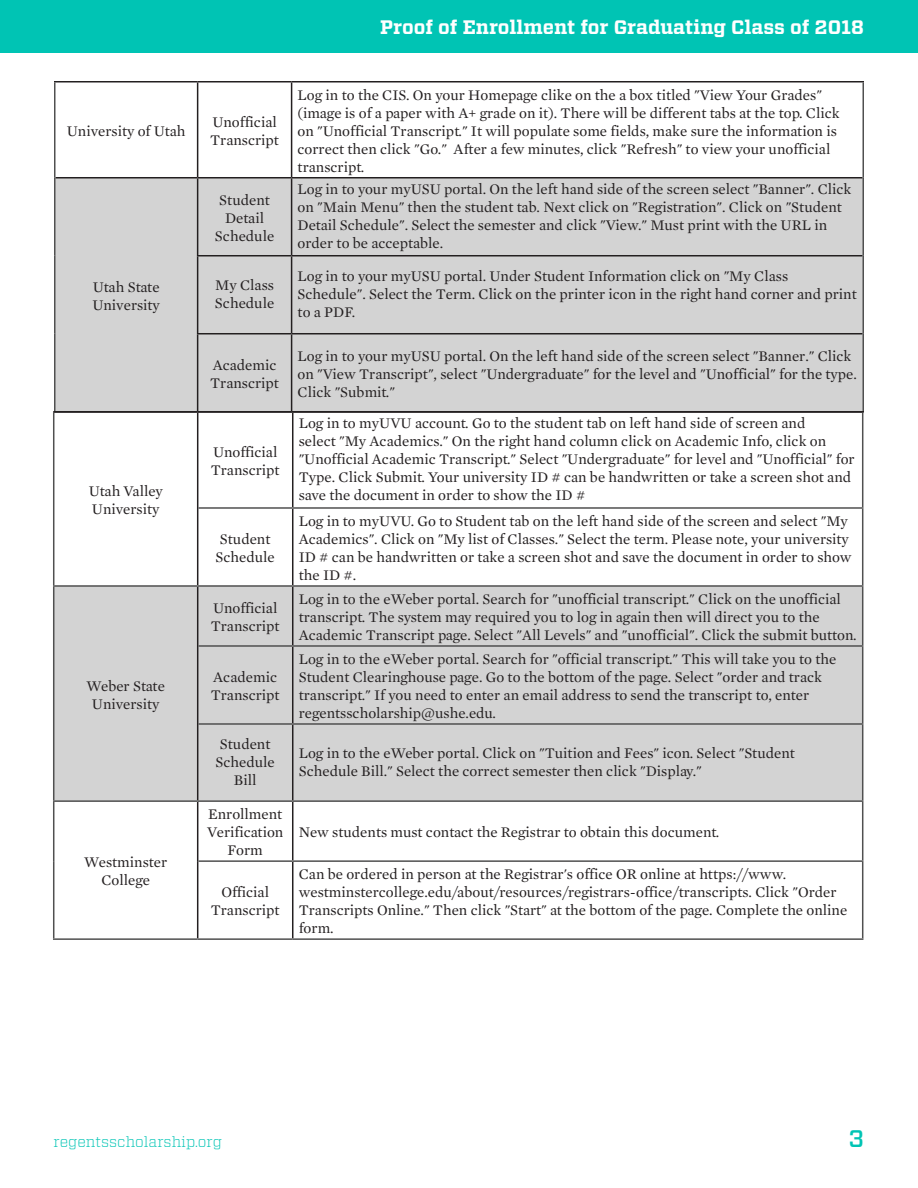
<style>
.page{position:relative;width:918px;height:1188px;background:#fff}
.page>*{position:absolute;margin:0;border:0;box-sizing:border-box;transform-origin:0 0}
.t1{font:500 24px "Vitesse";color:#00c4b4}
.t2{font:700 19.5px "Vitesse";color:#fff}
.t3{font:300 18px "Vitesse";color:#fff}
.t4{font:15px/18px "Mercury Text G1 Roman";color:#231f20}
.t5{font:300 15px "Vitesse";color:#00c4b4}
</style>
<div class="page">
<div style="left:0;top:0;width:918px;height:53px;background:#00c4b4"></div>
<div style="left:56px;top:178px;width:806px;height:233px;background:#d3d3d3"></div>
<hr style="left:54px;top:81px;width:144px;height:1px;background:#231f20">
<hr style="left:198px;top:81px;width:94px;height:1px;background:#231f20">
<hr style="left:197px;top:82px;width:1px;height:95px;background:#231f20">
<hr style="left:292px;top:81px;width:572px;height:1px;background:#231f20">
<hr style="left:291px;top:82px;width:1px;height:95px;background:#231f20">
<hr style="left:56px;top:177px;width:142px;height:1px;background:#231f20">
<hr style="left:198px;top:177px;width:94px;height:1px;background:#231f20">
<hr style="left:197px;top:178px;width:1px;height:77px;background:#231f20">
<hr style="left:292px;top:177px;width:570px;height:1px;background:#231f20">
<hr style="left:291px;top:178px;width:1px;height:77px;background:#231f20">
<hr style="left:197px;top:255px;width:95px;height:1px;background:#231f20">
<hr style="left:197px;top:256px;width:1px;height:77px;background:#231f20">
<hr style="left:292px;top:255px;width:570px;height:1px;background:#231f20">
<hr style="left:291px;top:256px;width:1px;height:77px;background:#231f20">
<hr style="left:197px;top:333px;width:95px;height:1px;background:#231f20">
<hr style="left:197px;top:334px;width:1px;height:77px;background:#231f20">
<hr style="left:292px;top:333px;width:570px;height:1px;background:#231f20">
<hr style="left:291px;top:334px;width:1px;height:77px;background:#231f20">
<hr style="left:292px;top:411px;width:572px;height:1px;background:#231f20">
<hr style="left:54px;top:82px;width:2px;height:96px;background:#505050">
<hr style="left:862px;top:82px;width:2px;height:96px;background:#505050">
<hr style="left:54px;top:178px;width:2px;height:78px;background:#505050">
<hr style="left:862px;top:178px;width:2px;height:78px;background:#505050">
<hr style="left:54px;top:256px;width:2px;height:78px;background:#505050">
<hr style="left:862px;top:256px;width:2px;height:78px;background:#505050">
<hr style="left:54px;top:334px;width:2px;height:77px;background:#505050">
<hr style="left:862px;top:334px;width:2px;height:77px;background:#505050">
<div style="left:54px;top:587px;width:808px;height:213px;background:#d3d3d3"></div>
<hr style="left:53px;top:411px;width:145px;height:2px;background:#231f20">
<hr style="left:198px;top:411px;width:95px;height:2px;background:#231f20">
<hr style="left:197px;top:413px;width:1px;height:95px;background:#231f20">
<hr style="left:293px;top:411px;width:570px;height:2px;background:#231f20">
<hr style="left:292px;top:413px;width:1px;height:94px;background:#231f20">
<hr style="left:197px;top:508px;width:1px;height:77px;background:#231f20">
<hr style="left:292px;top:509px;width:1px;height:76px;background:#231f20">
<hr style="left:197px;top:587px;width:1px;height:59px;background:#231f20">
<hr style="left:292px;top:587px;width:1px;height:58px;background:#231f20">
<hr style="left:197px;top:646px;width:1px;height:78px;background:#231f20">
<hr style="left:292px;top:647px;width:1px;height:76px;background:#231f20">
<hr style="left:197px;top:724px;width:1px;height:76px;background:#231f20">
<hr style="left:292px;top:725px;width:1px;height:75px;background:#231f20">
<hr style="left:197px;top:802px;width:1px;height:59px;background:#231f20">
<hr style="left:292px;top:802px;width:1px;height:58px;background:#231f20">
<hr style="left:197px;top:861px;width:1px;height:77px;background:#231f20">
<hr style="left:292px;top:862px;width:1px;height:76px;background:#231f20">
<hr style="left:53px;top:413px;width:1px;height:95px;background:#505050">
<hr style="left:862px;top:413px;width:1px;height:94px;background:#505050">
<hr style="left:53px;top:508px;width:1px;height:77px;background:#505050">
<hr style="left:198px;top:507px;width:95px;height:2px;background:#505050">
<hr style="left:293px;top:507px;width:570px;height:2px;background:#505050">
<hr style="left:862px;top:509px;width:1px;height:76px;background:#505050">
<hr style="left:53px;top:585px;width:145px;height:2px;background:#505050">
<hr style="left:53px;top:587px;width:1px;height:59px;background:#505050">
<hr style="left:198px;top:585px;width:95px;height:2px;background:#505050">
<hr style="left:293px;top:585px;width:570px;height:2px;background:#505050">
<hr style="left:862px;top:587px;width:1px;height:58px;background:#505050">
<hr style="left:53px;top:646px;width:1px;height:78px;background:#505050">
<hr style="left:198px;top:645px;width:95px;height:2px;background:#505050">
<hr style="left:293px;top:645px;width:570px;height:2px;background:#505050">
<hr style="left:862px;top:647px;width:1px;height:76px;background:#505050">
<hr style="left:53px;top:724px;width:1px;height:76px;background:#505050">
<hr style="left:198px;top:723px;width:95px;height:2px;background:#505050">
<hr style="left:293px;top:723px;width:570px;height:2px;background:#505050">
<hr style="left:862px;top:725px;width:1px;height:75px;background:#505050">
<hr style="left:53px;top:800px;width:145px;height:2px;background:#505050">
<hr style="left:53px;top:802px;width:1px;height:59px;background:#505050">
<hr style="left:198px;top:800px;width:95px;height:2px;background:#505050">
<hr style="left:293px;top:800px;width:570px;height:2px;background:#505050">
<hr style="left:862px;top:802px;width:1px;height:58px;background:#505050">
<hr style="left:53px;top:861px;width:1px;height:77px;background:#505050">
<hr style="left:198px;top:860px;width:95px;height:2px;background:#505050">
<hr style="left:293px;top:860px;width:570px;height:2px;background:#505050">
<hr style="left:862px;top:862px;width:1px;height:76px;background:#505050">
<hr style="left:53px;top:938px;width:145px;height:2px;background:#505050">
<hr style="left:198px;top:938px;width:95px;height:2px;background:#505050">
<hr style="left:293px;top:938px;width:570px;height:2px;background:#505050">
<p class="t2" style="left:380px;top:15px;width:485px">Proof of Enrollment for Graduating Class of 2018</p>
<p class="t3" style="left:616px;top:15px;width:249px">Frequently Asked Questions</p>
<p class="t4" style="left:67px;top:122px;width:120px">University of Utah</p>
<p class="t4" style="left:210px;top:113px;width:70px">Unofficial<br>Transcript</p>
<p class="t4" style="left:219px;top:191px;width:52px">Student</p>
<p class="t4" style="left:215px;top:209px;width:61px;text-align:center">Detail<br>Schedule</p>
<p class="t4" style="left:298px;top:86px;width:544px">Log in to the CIS. On your Homepage clike on the a box titled "View Your Grades" (image is of a paper with A+ grade on it). There will be different tabs at the top. Click on "Unofficial Transcript." It will populate some fields, make sure the information is correct then click "Go." After a few minutes, click "Refresh" to view your unofficial transcript.</p>
<p class="t4" style="left:298px;top:180px;width:555px">Log in to your myUSU portal. On the left hand side of the screen select "Banner". Click on "Main Menu" then the student tab. Next click on "Registration". Click on "Student Detail Schedule". Select the semester and click "View." Must print with the URL in order to be acceptable.</p>
<p class="t4" style="left:93px;top:278px;width:68px">Utah State</p>
<p class="t4" style="left:92px;top:296px;width:69px">University</p>
<p class="t4" style="left:89px;top:482px;width:76px">Utah Valley</p>
<p class="t4" style="left:92px;top:500px;width:69px">University</p>
<p class="t4" style="left:86px;top:677px;width:80px">Weber State</p>
<p class="t4" style="left:92px;top:695px;width:69px">University</p>
<p class="t4" style="left:84px;top:853px;width:85px">Westminster</p>
<p class="t4" style="left:101px;top:871px;width:50px">College</p>
<p class="t4" style="left:215px;top:276px;width:61px">My Class<br>Schedule</p>
<p class="t4" style="left:298px;top:267px;width:561px">Log in to your myUSU portal. Under Student Information click on "My Class<br>Schedule". Select the Term. Click on the printer icon in the right hand corner and print to a PDF.</p>
<p class="t4" style="left:210px;top:356px;width:70px">Academic<br>Transcript</p>
<p class="t4" style="left:298px;top:347px;width:561px">Log in to your myUSU portal. On the left hand side of the screen select "Banner." Click on "View Transcript", select "Undergraduate" for the level and "Unofficial" for the type.<br>Click "Submit."</p>
<p class="t4" style="left:211px;top:443px;width:70px">Unofficial<br>Transcript</p>
<p class="t4" style="left:216px;top:530px;width:61px">Student<br>Schedule</p>
<p class="t4" style="left:299px;top:415px;width:557px">Log in to myUVU account. Go to the student tab on left hand side of screen and<br>select "My Academics." On the right hand column click on Academic Info, click on "Unofficial Academic Transcript." Select "Undergraduate" for level and "Unofficial" for Type. Click Submit. Your university ID # can be handwritten or take a screen shot and save the document in order to show the ID #</p>
<p class="t4" style="left:299px;top:512px;width:554px">Log in to myUVU. Go to Student tab on the left hand side of the screen and select "My Academics". Click on "My list of Classes." Select the term. Please note, your university ID # can be handwritten or take a screen shot and save the document in order to show the ID #.</p>
<p class="t4" style="left:211px;top:599px;width:70px">Unofficial<br>Transcript</p>
<p class="t4" style="left:299px;top:590px;width:559px">Log in to the eWeber portal. Search for "unofficial transcript." Click on the unofficial transcript. The system may required you to log in again then will direct you to the<br>Academic Transcript page. Select "All Levels" and "unofficial". Click the submit button.</p>
<p class="t4" style="left:211px;top:668px;width:70px">Academic<br>Transcript</p>
<p class="t4" style="left:299px;top:650px;width:539px">Log in to the eWeber portal. Search for "official transcript." This will take you to the Student Clearinghouse page. Go to the bottom of the page. Select "order and track transcript." If you need to enter an email address to send the transcript to, enter regentsscholarship@ushe.edu.</p>
<p class="t4" style="left:216px;top:735px;width:61px;text-align:center">Student<br>Schedule<br>Bill</p>
<p class="t4" style="left:299px;top:744px;width:498px">Log in to the eWeber portal. Click on "Tuition and Fees" icon. Select "Student<br>Schedule Bill." Select the correct semester then click "Display."</p>
<p class="t4" style="left:207px;top:805px;width:78px;text-align:center">Enrollment<br>Verification<br>Form</p>
<p class="t4" style="left:211px;top:883px;width:70px;text-align:center">Official<br>Transcript</p>
<p class="t4" style="left:299px;top:823px;width:422px">New students must contact the Registrar to obtain this document.</p>
<p class="t4" style="left:299px;top:865px;width:550px">Can be ordered in person at the Registrar's office OR online at https://www. westminstercollege.edu/about/resources/registrars-office/transcripts. Click "Order Transcripts Online." Then click "Start" at the bottom of the page. Complete the online form.</p>
<p class="t5" style="left:54px;top:1132px;width:170px">regentsscholarship.org</p>
<h1 class="t1" style="left:848px;top:1123px;width:17px">3</h1>
</div>
